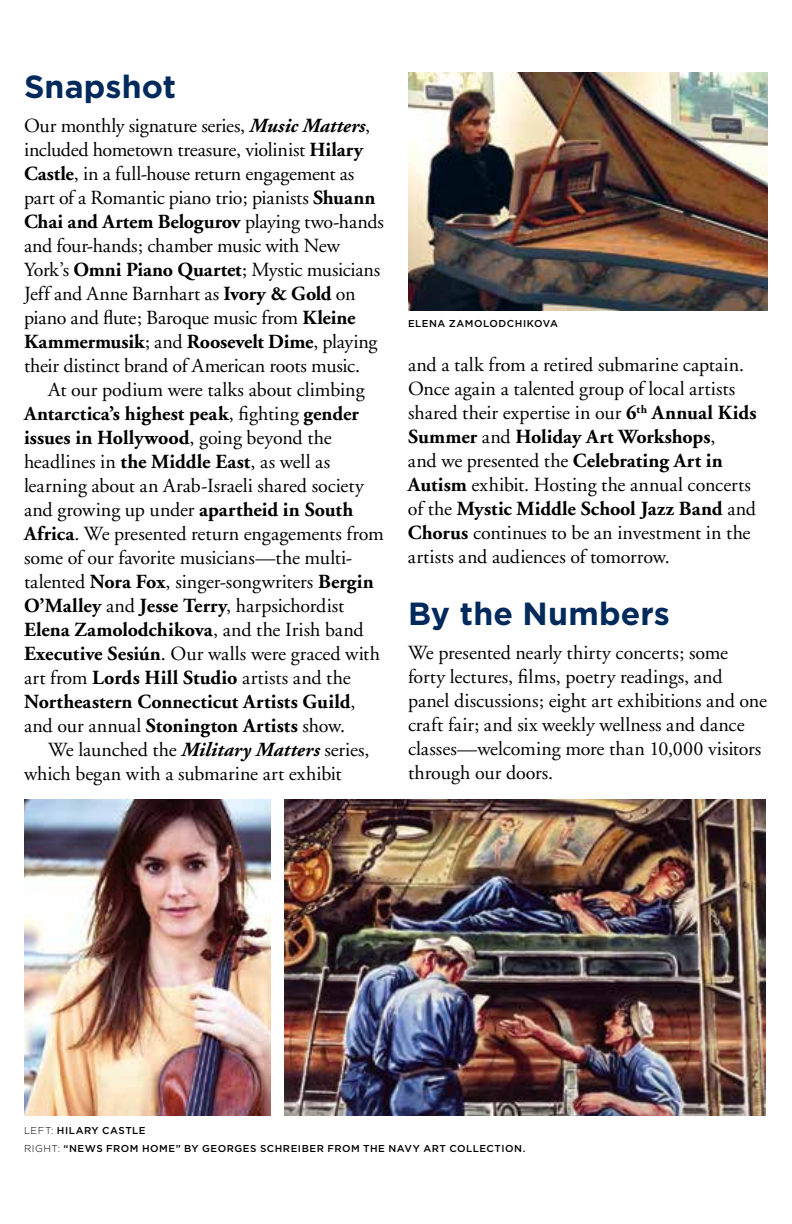
<style>
.page{position:relative;width:792px;height:1224px;background:#fff}
.page>*{position:absolute;margin:0;border:0;box-sizing:border-box;transform-origin:0 0}
.t1{font:700 32px "Gotham";letter-spacing:.005em;color:#002a5c}
.t2{font:20px/24px "Adobe Garamond";color:#000}
.t3{font:500 10px/18px "Gotham";letter-spacing:.05em;color:#000}
.s1{font-weight:700;font-style:italic}
.s2{font-weight:700}
.s3{font-weight:300}
</style>
<div class="page">
<img style="left:408px;top:72px;width:360px;height:239px">
<img style="left:24px;top:800px;width:246px;height:316px">
<img style="left:285px;top:800px;width:480px;height:316px">
<h1 class="t1" style="left:24px;top:65px;width:154px">Snapshot</h1>
<p class="t2" style="left:24px;top:114px;width:362px">Our monthly signature series, <span class="s1">Music Matters</span>, included hometown treasure, violinist <span class="s2">Hilary Castle</span>, in a full-house return engagement as part of a Romantic piano trio; pianists <span class="s2">Shuann Chai and Artem Belogurov</span> playing two-hands and four-hands; chamber music with New York’s <span class="s2">Omni Piano Quartet</span>; Mystic musicians Jeff and Anne Barnhart as <span class="s2">Ivory &amp; Gold</span> on piano and flute; Baroque music from <span class="s2">Kleine Kammermusik</span>; and <span class="s2">Roosevelt Dime</span>, playing their distinct brand of American roots music.</p>
<p class="t2" style="left:24px;top:378px;width:361px;text-indent:24px">At our podium were talks about climbing <span class="s2">Antarctica’s highest peak</span>, fighting <span class="s2">gender issues in Hollywood</span>, going beyond the headlines in <span class="s2">the Middle East</span>, as well as learning about an Arab-Israeli shared society and growing up under <span class="s2">apartheid in South Africa</span>. We presented return engagements from some of our favorite musicians—the multi&shy;talented <span class="s2">Nora Fox</span>, singer-songwriters <span class="s2">Bergin O’Malley</span> and <span class="s2">Jesse Terry</span>, harpsichordist <span class="s2">Elena Zamolodchikova</span>, and the Irish band <span class="s2">Executive Sesiún</span>. Our walls were graced with art from <span class="s2">Lords Hill Studio</span> artists and the <span class="s2">Northeastern Connecticut Artists Guild</span>, and our annual <span class="s2">Stonington Artists</span> show.</p>
<p class="t2" style="left:24px;top:738px;width:347px;text-indent:24px">We launched the <span class="s1">Military Matters</span> series, which began with a submarine art exhibit</p>
<p class="t3" style="left:408px;top:314px;width:152px">ELENA ZAMOLODCHIKOVA</p>
<p class="t2" style="left:408px;top:354px;width:350px">and a talk from a retired submarine captain.<br>Once again a talented group of local artists shared their expertise in our <span class="s2">6</span><sup>th</sup> <span class="s2">Annual Kids Summer</span> and <span class="s2">Holiday Art Workshops</span>,<br>and we presented the <span class="s2">Celebrating Art in Autism</span> exhibit. Hosting the annual concerts of the <span class="s2">Mystic Middle School Jazz Band</span> and <span class="s2">Chorus</span> continues to be an investment in the artists and audiences of tomorrow.</p>
<h1 class="t1" style="left:408px;top:593px;width:263px">By the Numbers</h1>
<p class="t2" style="left:408px;top:642px;width:361px">We presented nearly thirty concerts; some forty lectures, films, poetry readings, and panel discussions; eight art exhibitions and one craft fair; and six weekly wellness and dance classes—welcoming more than 10,000 visitors through our doors.</p>
<p class="t3" style="left:24px;top:1121px;width:503px"><span class="s3">LEFT:</span> HILARY CASTLE<br><span class="s3">RIGHT:</span> “NEWS FROM HOME” BY GEORGES SCHREIBER FROM THE NAVY ART COLLECTION.</p>
</div>
